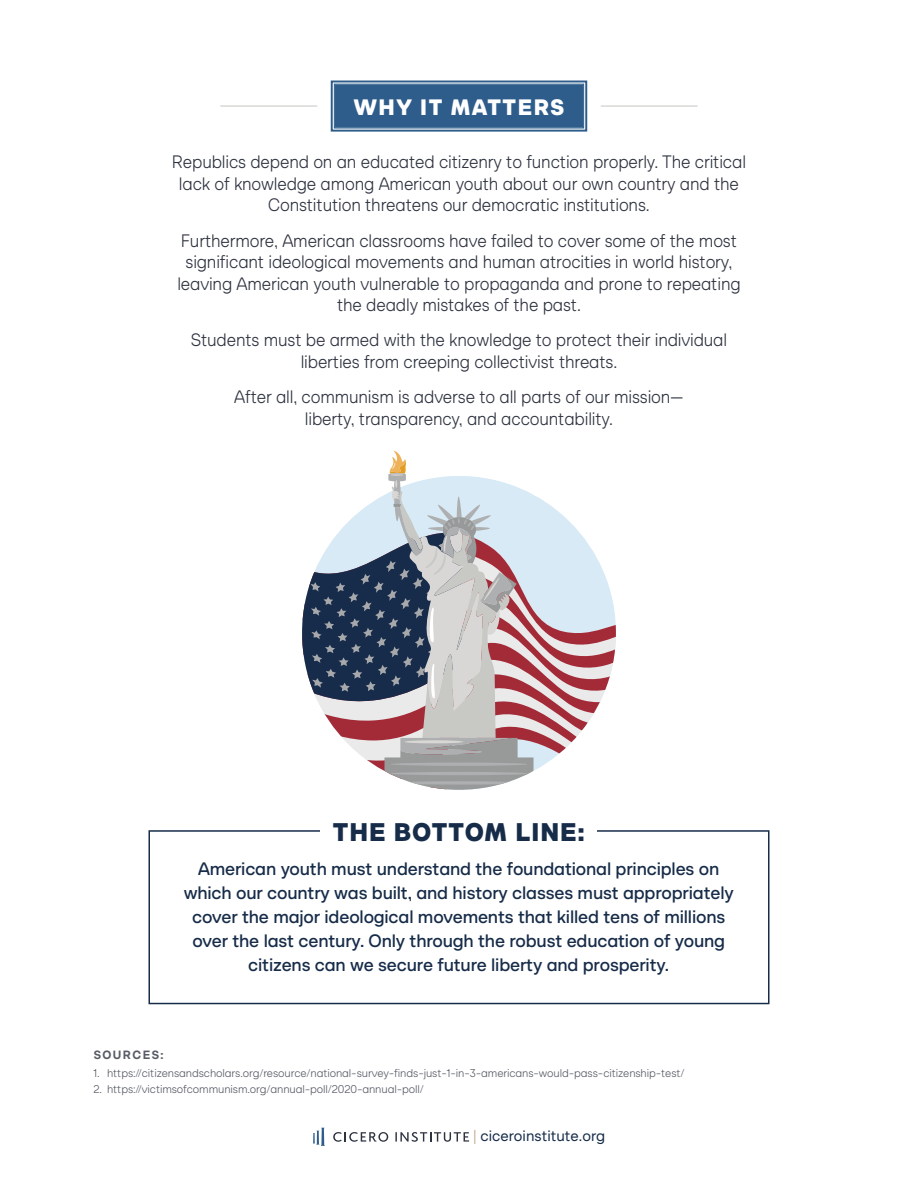
<style>
.page{position:relative;width:918px;height:1188px;background:#fff}
.page>*{position:absolute;margin:0;border:0;box-sizing:border-box;transform-origin:0 0}
.t1{font:900 25.5px "Alexer Pro";letter-spacing:.04em;color:#172c49}
.t2{font:900 22.2px "Alexer Pro";letter-spacing:.07em;color:#fff}
.t3{font:300 18px/21.6px "Alexer Pro";letter-spacing:-.01em;color:#2e3340;text-align:center;scale:.95 1}
.t4{font:500 18px/24px "Alexer Pro";letter-spacing:-.01em;color:#172c49;text-align:center}
.t5{font:15px "Alexer Pro";color:#172c49}
.Headline{font:700 12px "Alexer Pro";letter-spacing:.12em;color:#585c66}
.t6{font:300 11.25px "Alexer Pro";letter-spacing:-.01em;color:#585c66}
.s1{font-weight:300;color:#b09c71}
</style>
<div class="page">
<svg style="left:313px;top:1128px;width:12px;height:18px"></svg>
<svg style="left:333px;top:1132px;width:55px;height:10px"></svg>
<svg style="left:395px;top:1132px;width:74px;height:10px"></svg>
<div style="left:148px;top:830px;width:622px;height:174px;border:2px solid #172c49"></div>
<div style="left:320px;top:815px;width:277px;height:26px;background:#fff"></div>
<hr style="left:601px;top:105px;width:97px;height:2px;background:#d8d8d6">
<hr style="left:220px;top:105px;width:97px;height:2px;background:#d8d8d6">
<svg style="left:330px;top:80px;width:258px;height:52px"></svg>
<div style="left:334px;top:84px;width:250px;height:44px;border:1px solid #2e5d8c"></div>
<svg style="left:302px;top:451px;width:314px;height:339px"></svg>
<p class="t2" style="left:354px;top:93px;width:212px">WHY IT MATTERS</p>
<p class="t3" style="left:172px;top:150px;width:606px">Republics depend on an educated citizenry to function properly. The critical lack of knowledge among American youth about our own country and the<br>Constitution threatens our democratic institutions.</p>
<p class="t3" style="left:177px;top:229px;width:594px">Furthermore, American classrooms have failed to cover some of the most significant ideological movements and human atrocities in world history, leaving American youth vulnerable to propaganda and prone to repeating the deadly mistakes of the past.</p>
<p class="t3" style="left:191px;top:329px;width:566px">Students must be armed with the knowledge to protect their individual liberties from creeping collectivist threats.</p>
<p class="t3" style="left:234px;top:385px;width:475px">After all, communism is adverse to all parts of our mission— liberty, transparency, and accountability.</p>
<p class="t1" style="left:333px;top:815px;width:253px">THE BOTTOM LINE:</p>
<p class="t4" style="left:184px;top:856px;width:552px">American youth must understand the foundational principles on which our country was built, and history classes must appropriately cover the major ideological movements that killed tens of millions over the last century. Only through the robust education of young citizens can we secure future liberty and prosperity.</p>
<p class="Headline" style="left:94px;top:1047px;width:71px">SOURCES:</p>
<p class="t6" style="left:94px;top:1066px;width:593px">1. https://citizensandscholars.org/resource/national-survey-finds-just-1-in-3-americans-would-pass-citizenship-test/</p>
<p class="t6" style="left:94px;top:1082px;width:332px">2. https://victimsofcommunism.org/annual-poll/2020-annual-poll/</p>
<p class="t5" style="left:473px;top:1126px;width:134px"><span class="s1">|</span> ciceroinstitute.org</p>
</div>
